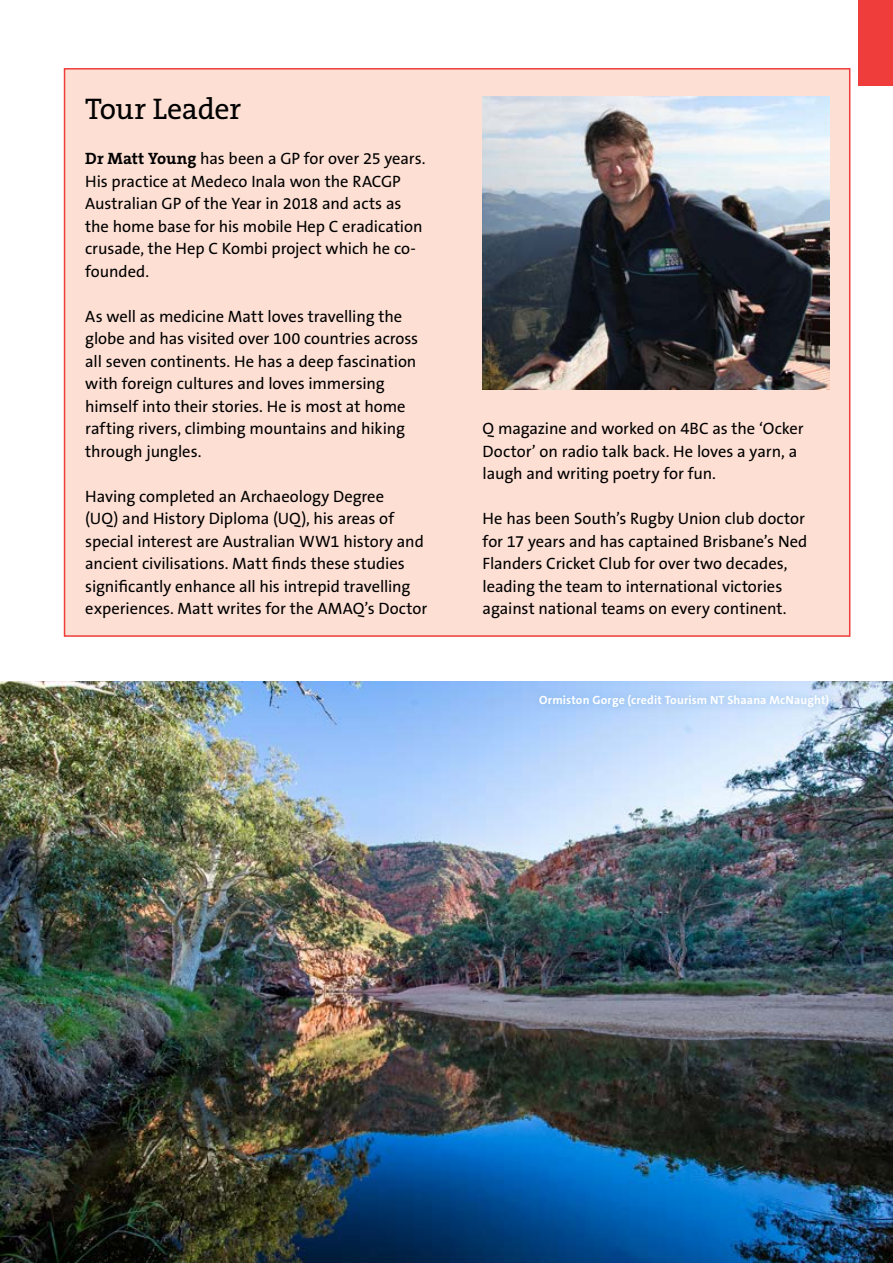
<style>
.page{position:relative;width:893px;height:1263px;background:#fff}
.page>*{position:absolute;margin:0;border:0;box-sizing:border-box;transform-origin:0 0}
.t1{font:30px "The Serif B5 Plain";letter-spacing:-.01em;color:#000}
.t2{font:16.5px/22.5px "The Sans B5 Plain";letter-spacing:-.005em;color:#000}
.t3{font:700 12px "The Sans B7";letter-spacing:.015em;color:#fff}
.s1{font-family:"The Serif B7";font-weight:700}
</style>
<div class="page">
<img style="left:0;top:682px;width:893px;height:581px">
<div style="left:64px;top:68px;width:786px;height:569px;background:#fddfd4;border:2px solid #ee3d3a"></div>
<div style="left:859px;top:0;width:34px;height:85px;background:#ee3d3a"></div>
<div style="left:531px;top:686px;width:307px;height:30px;background:#68a2d7;opacity:.5"></div>
<img style="left:483px;top:97px;width:346px;height:292px">
<h1 class="t1" style="left:85px;top:94px;width:158px">Tour Leader</h1>
<p class="t2" style="left:85px;top:148px;width:342px"><span class="s1">Dr Matt Young</span> has been a GP for over 25 years.<br>His practice at Medeco Inala won the RACGP Australian GP of the Year in 2018 and acts as the home base for his mobile Hep C eradication crusade, the Hep C Kombi project which he co&shy;founded.</p>
<p class="t2" style="left:85px;top:306px;width:335px">As well as medicine Matt loves travelling the globe and has visited over 100 countries across all seven continents. He has a deep fascination with foreign cultures and loves immersing himself into their stories. He is most at home rafting rivers, climbing mountains and hiking through jungles.</p>
<p class="t2" style="left:85px;top:486px;width:344px">Having completed an Archaeology Degree<br>(UQ) and History Diploma (UQ), his areas of special interest are Australian WW1 history and ancient civilisations. Matt finds these studies significantly enhance all his intrepid travelling experiences. Matt writes for the AMAQ’s Doctor</p>
<p class="t2" style="left:483px;top:418px;width:322px">Q magazine and worked on 4BC as the ‘Ocker<br>Doctor’ on radio talk back. He loves a yarn, a laugh and writing poetry for fun.</p>
<p class="t2" style="left:483px;top:508px;width:326px">He has been South’s Rugby Union club doctor for 17 years and has captained Brisbane’s Ned Flanders Cricket Club for over two decades, leading the team to international victories against national teams on every continent.</p>
<p class="t3" style="left:539px;top:694px;width:291px">Ormiston Gorge (credit Tourism NT Shaana McNaught)</p>
</div>
